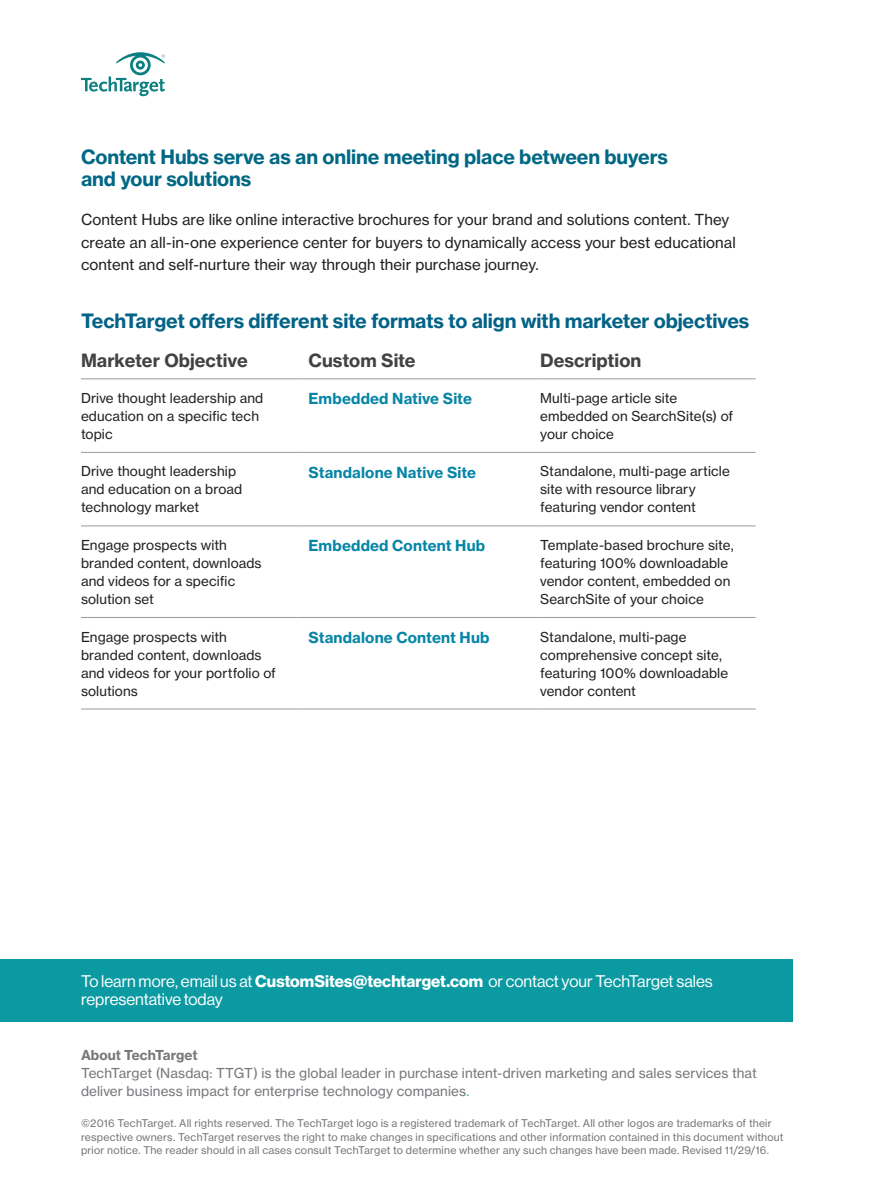
<style>
.page{position:relative;width:891px;height:1188px;background:#fff}
.page>*{position:absolute;margin:0;border:0;box-sizing:border-box;transform-origin:0 0}
.Sub_Heading{font:19.5px/22.5px "N Haas Grotesk TX Std 75 Bd";letter-spacing:-.005em;color:#006884}
.Sub_Heading-2{font:19.5px "N Haas Grotesk TX Std 75 Bd";letter-spacing:-.01em;color:#036387}
.t1{font:18px "N Haas Grotesk TX Std 75 Bd";color:#414243}
.Paragraph_Style_10_1{font:16.5px/18px "N Haas Grotesk DS Std 55 Rg";color:#fff}
.Paragraph_Style_10_1-2{font:15px/22.5px "N Haas Grotesk TX Std 55 Rg";letter-spacing:.005em;color:#231f20}
.t2{font:15px "N Haas Grotesk TX Std 75 Bd";letter-spacing:.01em;color:#0685a7}
.Paragraph_Style_10_1-3{font:13.5px/18px "N Haas Grotesk TX Std 55 Rg";letter-spacing:.01em;color:#231f20}
.t3{font:13.5px/18px "N Haas Grotesk TX Std 55 Rg";letter-spacing:.01em;color:#76777b}
.t4{font:13.5px "N Haas Grotesk TX Std 75 Bd";color:#76777b}
.t5{font:10.5px/13.5px "N Haas Grotesk TX Std 55 Rg";letter-spacing:.02em;color:#76777b}
.s1{font-family:"N Haas Grotesk DS Std 75 Bd"}
.s2{color:#14b6b7}
</style>
<div class="page">
<div style="left:0;top:959px;width:793px;height:63px;background:#0c9aa2"></div>
<svg style="left:81px;top:52px;width:84px;height:44px"></svg>
<hr style="left:81px;top:379px;width:216px;height:1px;background:#98999d">
<hr style="left:297px;top:379px;width:243px;height:1px;background:#98999d">
<hr style="left:540px;top:379px;width:216px;height:1px;background:#98999d">
<hr style="left:81px;top:452px;width:216px;height:1px;background:#98999d">
<hr style="left:297px;top:452px;width:243px;height:1px;background:#98999d">
<hr style="left:540px;top:452px;width:216px;height:1px;background:#98999d">
<hr style="left:81px;top:526px;width:216px;height:1px;background:#98999d">
<hr style="left:297px;top:526px;width:243px;height:1px;background:#98999d">
<hr style="left:540px;top:526px;width:216px;height:1px;background:#98999d">
<hr style="left:81px;top:617px;width:216px;height:1px;background:#98999d">
<hr style="left:297px;top:617px;width:243px;height:1px;background:#98999d">
<hr style="left:540px;top:617px;width:216px;height:1px;background:#98999d">
<hr style="left:81px;top:709px;width:216px;height:1px;background:#98999d">
<hr style="left:297px;top:709px;width:243px;height:1px;background:#98999d">
<hr style="left:540px;top:709px;width:216px;height:1px;background:#98999d">
<p class="Sub_Heading" style="left:81px;top:145px;width:588px">Content Hubs serve as an online meeting place between buyers and your solutions</p>
<p class="Paragraph_Style_10_1-2" style="left:81px;top:208px;width:656px">Content Hubs are like online interactive brochures for your brand and solutions content. They create an all-in-one experience center for buyers to dynamically access your best educational content and self-nurture their way through their purchase journey.</p>
<p class="Sub_Heading-2" style="left:81px;top:309px;width:670px">TechTarget offers different site formats to align with marketer objectives</p>
<p class="t1" style="left:81px;top:349px;width:168px">Marketer Objective</p>
<p class="t1" style="left:309px;top:349px;width:109px">Custom Site</p>
<p class="t1" style="left:540px;top:349px;width:103px">Description</p>
<p class="Paragraph_Style_10_1-3" style="left:81px;top:389px;width:184px">Drive thought leadership and education on a specific tech topic</p>
<p class="t2" style="left:309px;top:389px;width:165px">Embedded Native Site</p>
<p class="Paragraph_Style_10_1-3" style="left:540px;top:389px;width:195px">Multi-page article site embedded on SearchSite(s) of your choice</p>
<p class="Paragraph_Style_10_1-3" style="left:81px;top:462px;width:163px">Drive thought leadership and education on a broad technology market</p>
<p class="t2" style="left:309px;top:463px;width:169px">Standalone Native Site</p>
<p class="Paragraph_Style_10_1-3" style="left:540px;top:462px;width:191px">Standalone, multi-page article site with resource library featuring vendor content</p>
<p class="Paragraph_Style_10_1-3" style="left:81px;top:536px;width:182px">Engage prospects with branded content, downloads and videos for a specific solution set</p>
<p class="t2" style="left:309px;top:536px;width:178px">Embedded Content Hub</p>
<p class="Paragraph_Style_10_1-3" style="left:540px;top:536px;width:195px">Template-based brochure site, featuring 100% downloadable vendor content, embedded on<br>SearchSite of your choice</p>
<p class="Paragraph_Style_10_1-3" style="left:81px;top:628px;width:196px">Engage prospects with branded content, downloads and videos for your portfolio of solutions</p>
<p class="t2" style="left:309px;top:628px;width:183px">Standalone Content Hub</p>
<p class="Paragraph_Style_10_1-3" style="left:540px;top:628px;width:190px">Standalone, multi-page comprehensive concept site, featuring 100% downloadable vendor content</p>
<p class="Paragraph_Style_10_1" style="left:81px;top:973px;width:633px">To learn more, email us at <span class="s1">CustomSites@techtarget.com</span> or contact your TechTarget sales representative today</p>
<p class="t4" style="left:81px;top:1046px;width:118px">About TechTarget</p>
<p class="t3" style="left:81px;top:1064px;width:677px">TechTarget (Nasdaq: TTGT) is the global leader in purchase intent-driven marketing and sales services that deliver business impact for enterprise technology companies<span class="s2">.</span></p>
<p class="t5" style="left:81px;top:1117px;width:704px">©2016 TechTarget. All rights reserved. The TechTarget logo is a registered trademark of TechTarget. All other logos are trademarks of their respective owners. TechTarget reserves the right to make changes in specifications and other information contained in this document without prior notice. The reader should in all cases consult TechTarget to determine whether any such changes have been made. Revised 11/29/16.</p>
</div>
